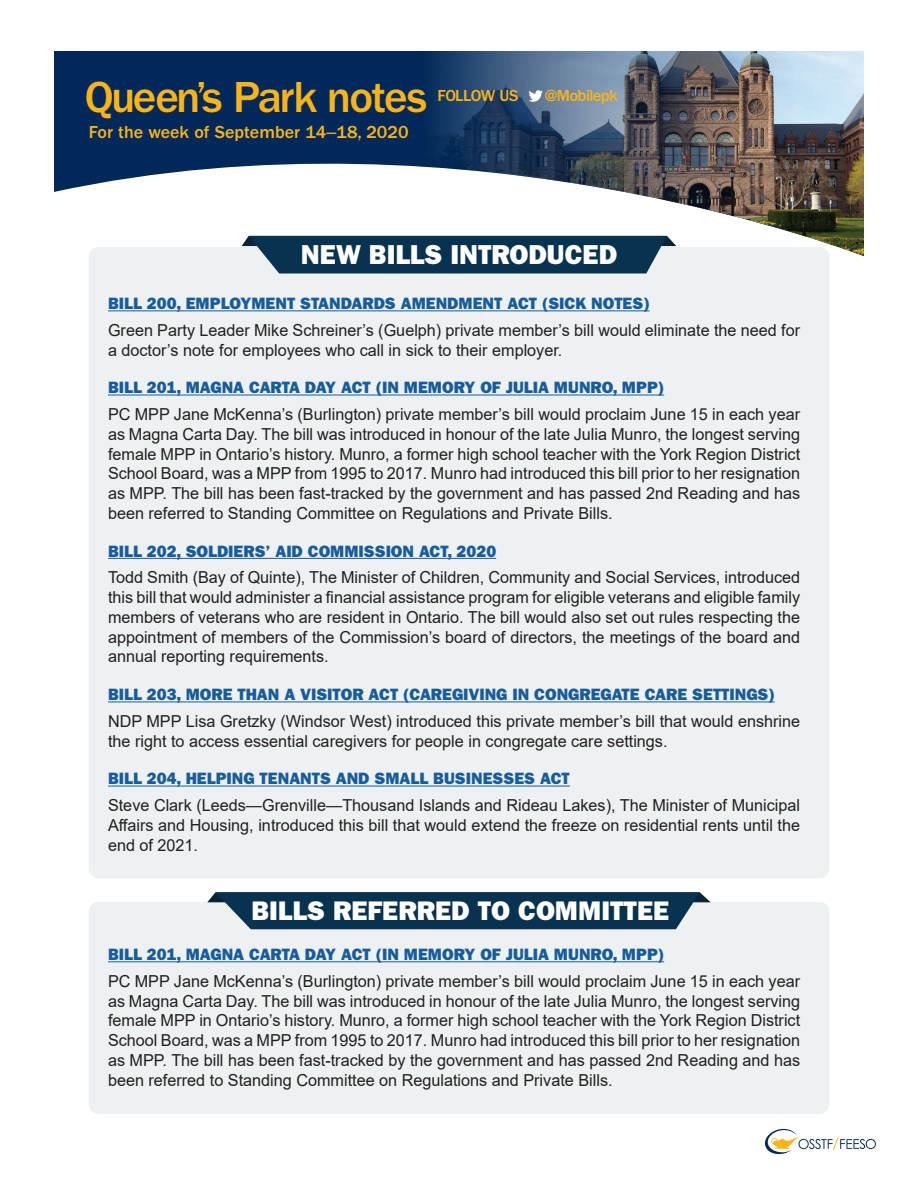
<style>
.page{position:relative;width:918px;height:1188px;background:#fff}
.page>*{position:absolute;margin:0;border:0;box-sizing:border-box;transform-origin:0 0}
.t1{font:500 45px "ITC Franklin Gothic Std";letter-spacing:-.04em;color:#fbb416}
.t2{font:27.45px "ITC Franklin Gothic Std Hvy";color:#fff}
.t3{font:27px "ITC Franklin Gothic Std Hvy";color:#fff}
.t4{font:500 18px "ITC Franklin Gothic Std";color:#fbb416}
.t5{font:16.5px/19.8px "Arial";color:#231f20;text-align:justify}
.t6{font:16.5px "ITC Franklin Gothic Std Hvy";color:#175d9e}
.t7{font:500 16.5px "ITC Franklin Gothic Std";letter-spacing:-.04em;color:#fbb416}
.t8{font:500 16.5px "ITC Franklin Gothic Std";letter-spacing:-.02em;color:#fbb416}
.s1{font-family:"Arial";font-weight:400}
</style>
<div class="page">
<svg style="left:765px;top:1129px;width:111px;height:25px"></svg>
<svg style="left:54px;top:51px;width:371px;height:195px;fill:#002858"></svg>
<img style="left:425px;top:51px;width:439px;height:205px">
<svg style="left:529px;top:90px;width:14px;height:12px"></svg>
<div style="left:89px;top:247px;width:740px;height:631px;background:#eef1f1"></div>
<svg style="left:816px;top:247px;width:13px;height:95px"></svg>
<svg style="left:242px;top:236px;width:434px;height:37px;background:#1a425d"></svg>
<hr style="left:108px;top:310px;width:542px;height:1px;background:#175d9e">
<hr style="left:108px;top:395px;width:556px;height:1px;background:#175d9e">
<hr style="left:108px;top:558px;width:388px;height:1px;background:#175d9e">
<hr style="left:108px;top:702px;width:667px;height:1px;background:#175d9e">
<hr style="left:108px;top:786px;width:462px;height:1px;background:#175d9e">
<div style="left:89px;top:902px;width:740px;height:212px;background:#eef1f1"></div>
<svg style="left:816px;top:902px;width:13px;height:94px"></svg>
<svg style="left:207px;top:892px;width:504px;height:37px;background:#1b435e"></svg>
<hr style="left:108px;top:961px;width:556px;height:1px;background:#175d9e">
<h1 class="t1" style="left:85px;top:72px;width:344px">Queen’s Park notes</h1>
<p class="t8" style="left:438px;top:86px;width:82px">FOLLOW US</p>
<p class="t7" style="left:545px;top:86px;width:74px">@Mobilepk</p>
<p class="t4" style="left:89px;top:122px;width:321px">For the week of September 14<span class="s1">–</span>18, 2020</p>
<h2 class="t2" style="left:301px;top:238px;width:318px">NEW BILLS INTRODUCED</h2>
<p class="t6" style="left:108px;top:294px;width:543px">BILL 200, EMPLOYMENT STANDARDS AMENDMENT ACT (SICK NOTES)</p>
<p class="t5" style="left:108px;top:320px;width:694px">Green Party Leader Mike Schreiner’s (Guelph) private member’s bill would eliminate the need for a doctor’s note for employees who call in sick to their employer.</p>
<p class="t6" style="left:108px;top:378px;width:558px">BILL 201, MAGNA CARTA DAY ACT (IN MEMORY OF JULIA MUNRO, MPP)</p>
<p class="t5" style="left:108px;top:404px;width:694px">PC MPP Jane McKenna’s (Burlington) private member’s bill would proclaim June 15 in each year as Magna Carta Day. The bill was introduced in honour of the late Julia Munro, the longest serving female MPP in Ontario’s history. Munro, a former high school teacher with the York Region District School Board, was a MPP from 1995 to 2017. Munro had introduced this bill prior to her resignation as MPP. The bill has been fast-tracked by the government and has passed 2nd Reading and has been referred to Standing Committee on Regulations and Private Bills.</p>
<p class="t6" style="left:108px;top:541px;width:390px">BILL 202, SOLDIERS’ AID COMMISSION ACT, 2020</p>
<p class="t5" style="left:108px;top:567px;width:694px">Todd Smith (Bay of Quinte), The Minister of Children, Community and Social Services, introduced this bill that would administer a financial assistance program for eligible veterans and eligible family members of veterans who are resident in Ontario. The bill would also set out rules respecting the appointment of members of the Commission’s board of directors, the meetings of the board and annual reporting requirements.</p>
<p class="t6" style="left:108px;top:685px;width:668px">BILL 203, MORE THAN A VISITOR ACT (CAREGIVING IN CONGREGATE CARE SETTINGS)</p>
<p class="t5" style="left:108px;top:711px;width:694px">NDP MPP Lisa Gretzky (Windsor West) introduced this private member’s bill that would enshrine the right to access essential caregivers for people in congregate care settings.</p>
<p class="t6" style="left:108px;top:769px;width:463px">BILL 204, HELPING TENANTS AND SMALL BUSINESSES ACT</p>
<p class="t5" style="left:108px;top:795px;width:694px">Steve Clark (Leeds—Grenville—Thousand Islands and Rideau Lakes), The Minister of Municipal Affairs and Housing, introduced this bill that would extend the freeze on residential rents until the end of 2021.</p>
<h3 class="t3" style="left:252px;top:895px;width:419px">BILLS REFERRED TO COMMITTEE</h3>
<p class="t6" style="left:108px;top:945px;width:558px">BILL 201, MAGNA CARTA DAY ACT (IN MEMORY OF JULIA MUNRO, MPP)</p>
<p class="t5" style="left:108px;top:971px;width:694px">PC MPP Jane McKenna’s (Burlington) private member’s bill would proclaim June 15 in each year as Magna Carta Day. The bill was introduced in honour of the late Julia Munro, the longest serving female MPP in Ontario’s history. Munro, a former high school teacher with the York Region District School Board, was a MPP from 1995 to 2017. Munro had introduced this bill prior to her resignation as MPP. The bill has been fast-tracked by the government and has passed 2nd Reading and has been referred to Standing Committee on Regulations and Private Bills.</p>
</div>
